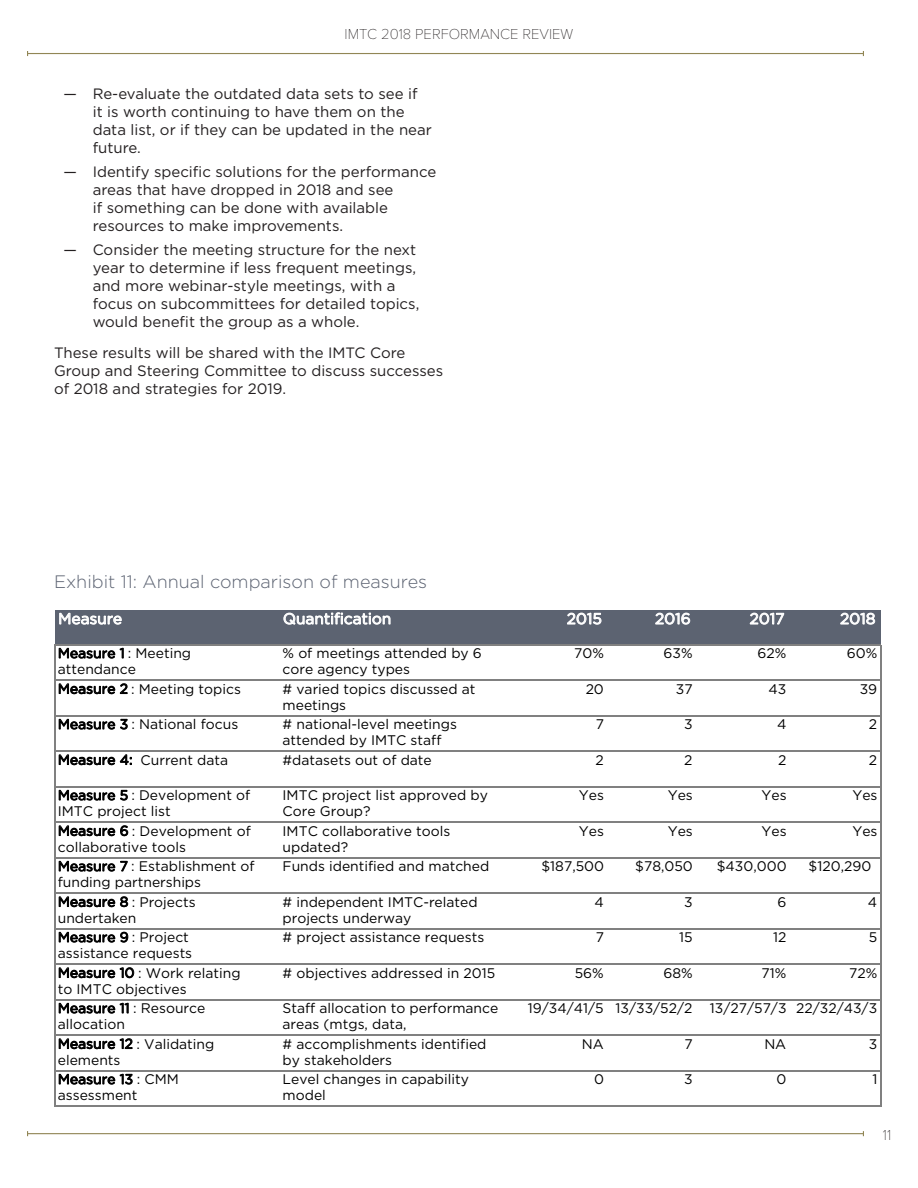
<style>
.page{position:relative;width:918px;height:1188px;background:#fff}
.page>*{position:absolute;margin:0;border:0;box-sizing:border-box;transform-origin:0 0}
.Exhibit{font:300 18px "Gotham";color:#5c6372}
.t1{font:15.45px "Gotham";color:#fff}
.Tablefont{font:15px/18px "Gotham";color:#231f20}
.Body{font:15px/18px "Gotham";color:#231f20}
.t2{font:100 15px "Proxima Nova T";color:#231f20}
.t3{font:13.95px/16.2px "Gotham";color:#000}
</style>
<div class="page">
<hr style="left:28px;top:53px;width:835px;height:1px;background:#918655">
<hr style="left:28px;top:1133px;width:835px;height:1px;background:#918655">
<div style="left:55px;top:610px;width:826px;height:35px;background:#5c6371"></div>
<svg style="left:59px;top:613px;width:63px;height:12px"></svg>
<svg style="left:284px;top:612px;width:106px;height:13px"></svg>
<svg style="left:567px;top:613px;width:34px;height:12px"></svg>
<svg style="left:655px;top:613px;width:35px;height:12px"></svg>
<svg style="left:750px;top:613px;width:34px;height:12px"></svg>
<svg style="left:840px;top:613px;width:35px;height:12px"></svg>
<svg style="left:59px;top:648px;width:65px;height:10px"></svg>
<svg style="left:59px;top:683px;width:68px;height:11px"></svg>
<svg style="left:59px;top:719px;width:69px;height:10px"></svg>
<svg style="left:59px;top:754px;width:73px;height:11px"></svg>
<svg style="left:59px;top:790px;width:69px;height:11px"></svg>
<svg style="left:59px;top:825px;width:69px;height:11px"></svg>
<svg style="left:59px;top:861px;width:69px;height:10px"></svg>
<svg style="left:59px;top:896px;width:69px;height:11px"></svg>
<svg style="left:59px;top:932px;width:69px;height:11px"></svg>
<svg style="left:59px;top:967px;width:75px;height:11px"></svg>
<svg style="left:59px;top:1003px;width:70px;height:10px"></svg>
<svg style="left:59px;top:1038px;width:73px;height:11px"></svg>
<svg style="left:59px;top:1074px;width:74px;height:10px"></svg>
<hr style="left:54px;top:644px;width:1px;height:463px;background:#808080">
<hr style="left:880px;top:645px;width:1px;height:462px;background:#808080">
<hr style="left:55px;top:644px;width:826px;height:1px;background:#808080">
<hr style="left:55px;top:680px;width:826px;height:1px;background:#808080">
<hr style="left:55px;top:715px;width:826px;height:1px;background:#808080">
<hr style="left:55px;top:751px;width:826px;height:1px;background:#808080">
<hr style="left:55px;top:786px;width:826px;height:1px;background:#808080">
<hr style="left:55px;top:822px;width:826px;height:1px;background:#808080">
<hr style="left:55px;top:857px;width:826px;height:1px;background:#808080">
<hr style="left:55px;top:893px;width:826px;height:1px;background:#808080">
<hr style="left:55px;top:928px;width:826px;height:1px;background:#808080">
<hr style="left:55px;top:964px;width:826px;height:1px;background:#808080">
<hr style="left:55px;top:999px;width:826px;height:1px;background:#808080">
<hr style="left:55px;top:1035px;width:826px;height:1px;background:#808080">
<hr style="left:55px;top:1070px;width:826px;height:2px;background:#808080">
<hr style="left:55px;top:1106px;width:826px;height:1px;background:#808080">
<p class="t2" style="left:345px;top:25px;width:230px">IMTC 2018 PERFORMANCE REVIEW</p>
<p class="Body" style="left:64px;top:84px;width:15px">—</p>
<p class="Tablefont" style="left:93px;top:84px;width:341px">Re-evaluate the outdated data sets to see if<br>it is worth continuing to have them on the data list, or if they can be updated in the near future.</p>
<p class="Body" style="left:64px;top:162px;width:15px">—</p>
<p class="Tablefont" style="left:93px;top:162px;width:345px">Identify specific solutions for the performance areas that have dropped in 2018 and see<br>if something can be done with available resources to make improvements.</p>
<p class="Body" style="left:64px;top:240px;width:15px">—</p>
<p class="Tablefont" style="left:93px;top:240px;width:328px">Consider the meeting structure for the next year to determine if less frequent meetings, and more webinar-style meetings, with a focus on subcommittees for detailed topics, would benefit the group as a whole.</p>
<p class="Body" style="left:54px;top:344px;width:391px">These results will be shared with the IMTC Core<br>Group and Steering Committee to discuss successes of 2018 and strategies for 2019.</p>
<p class="Exhibit" style="left:54px;top:570px;width:375px">Exhibit 11: Annual comparison of measures</p>
<p class="t1" style="left:58px;top:610px;width:65px">Measure</p>
<p class="t1" style="left:283px;top:610px;width:110px">Quantification</p>
<p class="t1" style="left:567px;top:610px;width:37px">2015</p>
<p class="t1" style="left:655px;top:610px;width:37px">2016</p>
<p class="t1" style="left:750px;top:610px;width:36px">2017</p>
<p class="t1" style="left:840px;top:610px;width:37px">2018</p>
<p class="t3" style="left:58px;top:645px;width:135px">Measure 1 : Meeting attendance</p>
<p class="t3" style="left:283px;top:645px;width:201px">% of meetings attended by 6 core agency types</p>
<p class="t3" style="left:574px;top:645px;width:31px">70%</p>
<p class="t3" style="left:664px;top:645px;width:31px">63%</p>
<p class="t3" style="left:757px;top:645px;width:30px">62%</p>
<p class="t3" style="left:847px;top:645px;width:32px">60%</p>
<p class="t3" style="left:58px;top:680px;width:185px">Measure 2 : Meeting topics</p>
<p class="t3" style="left:283px;top:680px;width:194px"># varied topics discussed at meetings</p>
<p class="t3" style="left:586px;top:680px;width:20px">20</p>
<p class="t3" style="left:676px;top:680px;width:18px">37</p>
<p class="t3" style="left:769px;top:680px;width:19px">43</p>
<p class="t3" style="left:860px;top:680px;width:19px">39</p>
<p class="t3" style="left:58px;top:716px;width:182px">Measure 3 : National focus</p>
<p class="t3" style="left:283px;top:716px;width:176px"># national-level meetings attended by IMTC staff</p>
<p class="t3" style="left:596px;top:716px;width:10px">7</p>
<p class="t3" style="left:684px;top:716px;width:10px">3</p>
<p class="t3" style="left:777px;top:716px;width:11px">4</p>
<p class="t3" style="left:869px;top:716px;width:10px">2</p>
<p class="t3" style="left:58px;top:751px;width:172px">Measure 4: Current data</p>
<p class="t3" style="left:283px;top:751px;width:151px">#datasets out of date</p>
<p class="t3" style="left:596px;top:751px;width:10px">2</p>
<p class="t3" style="left:684px;top:751px;width:10px">2</p>
<p class="t3" style="left:778px;top:751px;width:10px">2</p>
<p class="t3" style="left:869px;top:751px;width:10px">2</p>
<p class="t3" style="left:58px;top:787px;width:194px">Measure 5 : Development of<br>IMTC project list</p>
<p class="t3" style="left:283px;top:787px;width:207px">IMTC project list approved by<br>Core Group?</p>
<p class="t3" style="left:579px;top:787px;width:27px">Yes</p>
<p class="t3" style="left:668px;top:787px;width:27px">Yes</p>
<p class="t3" style="left:762px;top:787px;width:27px">Yes</p>
<p class="t3" style="left:852px;top:787px;width:27px">Yes</p>
<p class="t3" style="left:58px;top:822px;width:194px">Measure 6 : Development of collaborative tools</p>
<p class="t3" style="left:283px;top:822px;width:169px">IMTC collaborative tools updated?</p>
<p class="t3" style="left:579px;top:822px;width:27px">Yes</p>
<p class="t3" style="left:668px;top:822px;width:27px">Yes</p>
<p class="t3" style="left:762px;top:822px;width:27px">Yes</p>
<p class="t3" style="left:852px;top:822px;width:27px">Yes</p>
<p class="t3" style="left:58px;top:858px;width:198px">Measure 7 : Establishment of funding partnerships</p>
<p class="t3" style="left:283px;top:858px;width:208px">Funds identified and matched</p>
<p class="t3" style="left:541px;top:858px;width:64px">$187,500</p>
<p class="t3" style="left:635px;top:858px;width:59px">$78,050</p>
<p class="t3" style="left:717px;top:858px;width:71px">$430,000</p>
<p class="t3" style="left:809px;top:858px;width:64px">$120,290</p>
<p class="t3" style="left:58px;top:893px;width:139px">Measure 8 : Projects undertaken</p>
<p class="t3" style="left:283px;top:893px;width:197px"># independent IMTC-related projects underway</p>
<p class="t3" style="left:595px;top:893px;width:11px">4</p>
<p class="t3" style="left:684px;top:893px;width:10px">3</p>
<p class="t3" style="left:777px;top:893px;width:10px">6</p>
<p class="t3" style="left:868px;top:893px;width:11px">4</p>
<p class="t3" style="left:58px;top:929px;width:136px">Measure 9 : Project assistance requests</p>
<p class="t3" style="left:283px;top:929px;width:203px"># project assistance requests</p>
<p class="t3" style="left:596px;top:929px;width:10px">7</p>
<p class="t3" style="left:679px;top:929px;width:15px">15</p>
<p class="t3" style="left:773px;top:929px;width:15px">12</p>
<p class="t3" style="left:869px;top:929px;width:10px">5</p>
<p class="t3" style="left:58px;top:964px;width:184px">Measure 10 : Work relating to IMTC objectives</p>
<p class="t3" style="left:283px;top:964px;width:214px"># objectives addressed in 2015</p>
<p class="t3" style="left:575px;top:964px;width:31px">56%</p>
<p class="t3" style="left:663px;top:964px;width:31px">68%</p>
<p class="t3" style="left:762px;top:964px;width:26px">71%</p>
<p class="t3" style="left:849px;top:964px;width:30px">72%</p>
<p class="t3" style="left:58px;top:1000px;width:149px">Measure 11 : Resource allocation</p>
<p class="t3" style="left:283px;top:1000px;width:217px">Staff allocation to performance areas (mtgs, data,</p>
<p class="t3" style="left:528px;top:1000px;width:166px">19/34/41/5 13/33/52/2</p>
<p class="t3" style="left:710px;top:1000px;width:169px">13/27/57/3 22/32/43/3</p>
<p class="t3" style="left:58px;top:1035px;width:158px">Measure 12 : Validating elements</p>
<p class="t3" style="left:283px;top:1035px;width:205px"># accomplishments identified by stakeholders</p>
<p class="t3" style="left:582px;top:1035px;width:23px">NA</p>
<p class="t3" style="left:684px;top:1035px;width:10px">7</p>
<p class="t3" style="left:764px;top:1035px;width:23px">NA</p>
<p class="t3" style="left:869px;top:1035px;width:10px">3</p>
<p class="t3" style="left:58px;top:1071px;width:122px">Measure 13 : CMM assessment</p>
<p class="t3" style="left:283px;top:1071px;width:188px">Level changes in capability model</p>
<p class="t3" style="left:594px;top:1071px;width:11px">0</p>
<p class="t3" style="left:684px;top:1071px;width:10px">3</p>
<p class="t3" style="left:777px;top:1071px;width:11px">0</p>
<p class="t3" style="left:872px;top:1071px;width:6px">1</p>
<p class="t2" style="left:883px;top:1126px;width:10px">11</p>
</div>
